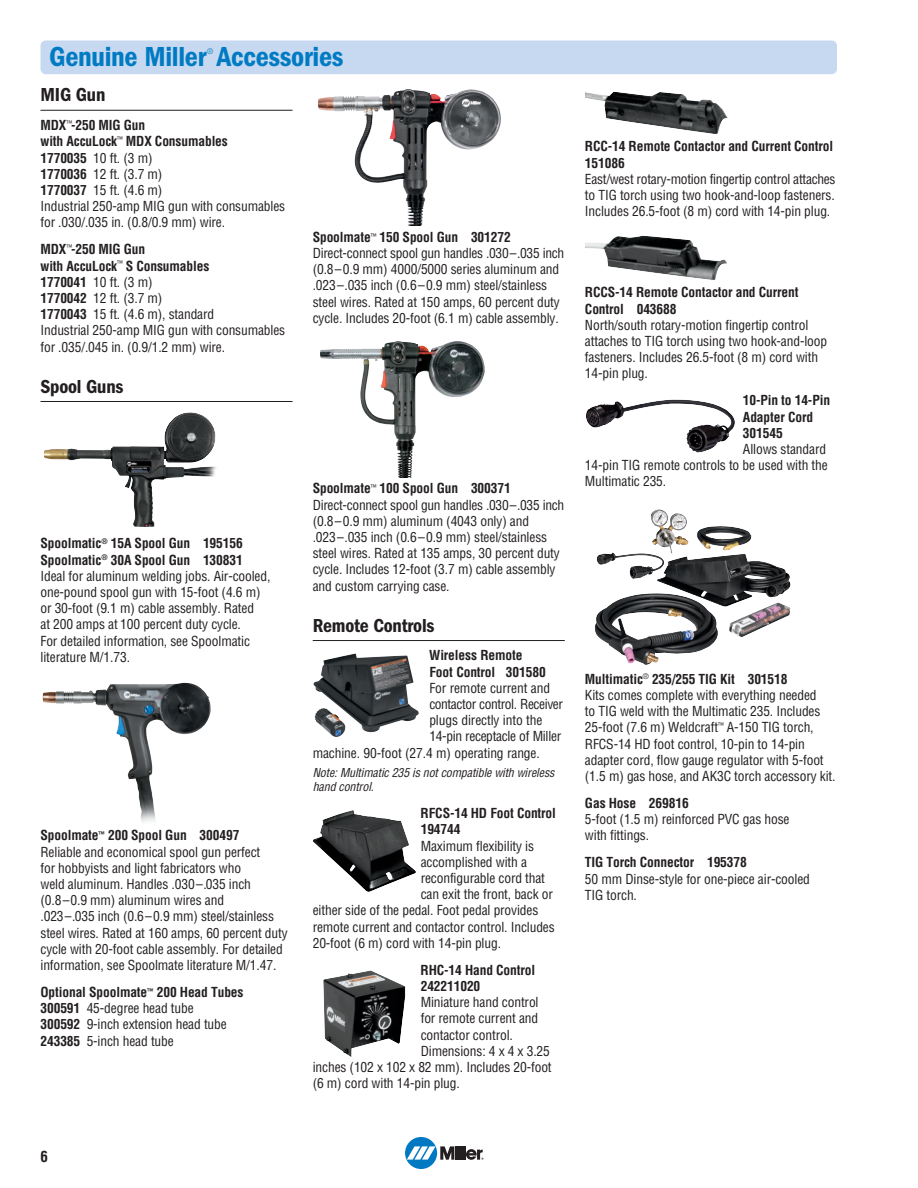
<style>
.page{position:relative;width:918px;height:1188px;background:#fff}
.page>*{position:absolute;margin:0;border:0;box-sizing:border-box;transform-origin:0 0}
.t1{font:28.5px "ITC Franklin Gothic Std Dm Cd";letter-spacing:-.01em;color:#007bc3}
.t2{font:19.5px "ITC Franklin Gothic Std Dm Cd";letter-spacing:-.01em;color:#231f20}
.t3{font:700 condensed 15px "Helvetica";color:#231f20}
.t4{font:condensed 13.5px/16.2px "Helvetica";letter-spacing:-.01em;color:#231f20}
.t5{font:700 condensed 13.5px "Helvetica";letter-spacing:-.01em;color:#231f20}
.t6{font:condensed 13.5px "Helvetica";letter-spacing:-.03em;color:#231f20}
.t7{font:italic condensed 12px/14.4px "Helvetica";color:#231f20}
.t8{font:condensed 7.5px "Helvetica";color:#007bc3}
.s1{font-weight:700}
</style>
<div class="page">
<div style="left:405px;top:1137px;width:32px;height:32px;background:#0079c2;border-radius:50%"></div>
<hr style="left:459px;top:1146px;width:3px;height:14px;background:#231f20">
<hr style="left:463px;top:1146px;width:3px;height:14px;background:#231f20">
<svg style="left:407px;top:1146px;width:51px;height:14px"></svg>
<svg style="left:466px;top:1149px;width:18px;height:11px"></svg>
<div style="left:40px;top:40px;width:797px;height:34px;background:#c6d9f0;border-radius:5px"></div>
<hr style="left:40px;top:110px;width:253px;height:1px;background:#231f20">
<hr style="left:40px;top:401px;width:253px;height:1px;background:#231f20">
<hr style="left:313px;top:640px;width:252px;height:1px;background:#231f20">
<img style="left:43px;top:683px;width:168px;height:140px">
<img style="left:44px;top:412px;width:173px;height:115px">
<img style="left:321px;top:341px;width:164px;height:137px">
<svg style="left:318px;top:89px;width:183px;height:137px"></svg>
<img style="left:355px;top:149px;width:59px;height:77px">
<img style="left:314px;top:653px;width:105px;height:84px">
<img style="left:313px;top:810px;width:103px;height:82px">
<img style="left:323px;top:970px;width:82px;height:87px">
<img style="left:585px;top:92px;width:143px;height:42px">
<img style="left:585px;top:235px;width:142px;height:45px">
<img style="left:586px;top:399px;width:149px;height:54px">
<img style="left:594px;top:553px;width:197px;height:112px">
<p class="t1" style="left:49px;top:47px;width:296px">Genuine Miller Accessories</p>
<p class="t8" style="left:207px;top:48px;width:7px">®</p>
<p class="t2" style="left:40px;top:88px;width:66px">MIG Gun</p>
<p class="t4" style="left:40px;top:118px;width:246px"><span class="s1">MDX</span><sup>™</sup><span class="s1">-250 MIG Gun<br>with AccuLock</span><sup>™</sup> <span class="s1">MDX Consumables<br>1770035</span> 10 ft. (3 m)<br><span class="s1">1770036</span> 12 ft. (3.7 m)<br><span class="s1">1770037</span> 15 ft. (4.6 m)<br>Industrial 250-amp MIG gun with consumables for .030/.035 in. (0.8/0.9 mm) wire.</p>
<p class="t4" style="left:40px;top:243px;width:246px"><span class="s1">MDX</span><sup>™</sup><span class="s1">-250 MIG Gun<br>with AccuLock</span><sup>™</sup> <span class="s1">S Consumables<br>1770041</span> 10 ft. (3 m)<br><span class="s1">1770042</span> 12 ft. (3.7 m)<br><span class="s1">1770043</span> 15 ft. (4.6 m), standard<br>Industrial 250-amp MIG gun with consumables for .035/.045 in. (0.9/1.2 mm) wire.</p>
<p class="t2" style="left:40px;top:380px;width:84px">Spool Guns</p>
<p class="t4" style="left:313px;top:230px;width:253px"><span class="s1">Spoolmate</span><sup>™</sup> <span class="s1">150 Spool Gun 301272<br></span>Direct-connect spool gun handles .030–.035 inch (0.8–0.9 mm) 4000/5000 series aluminum and .023–.035 inch (0.6–0.9 mm) steel/stainless steel wires. Rated at 150 amps, 60 percent duty cycle. Includes 20-foot (6.1 m) cable assembly.</p>
<p class="t4" style="left:40px;top:537px;width:232px"><span class="s1">Spoolmatic</span><sup>®</sup> <span class="s1">15A Spool Gun 195156<br>Spoolmatic</span><sup>®</sup> <span class="s1">30A Spool Gun 130831<br></span>Ideal for aluminum welding jobs. Air-cooled, one-pound spool gun with 15-foot (4.6 m) or 30-foot (9.1 m) cable assembly. Rated<br>at 200 amps at 100 percent duty cycle.<br>For detailed information, see Spoolmatic literature M/1.73.</p>
<p class="t4" style="left:40px;top:828px;width:249px"><span class="s1">Spoolmate</span><sup>™</sup> <span class="s1">200 Spool Gun 300497<br></span>Reliable and economical spool gun perfect<br>for hobbyists and light fabricators who<br>weld aluminum. Handles .030–.035 inch (0.8–0.9 mm) aluminum wires and<br>.023–.035 inch (0.6–0.9 mm) steel/stainless steel wires. Rated at 160 amps, 60 percent duty cycle with 20-foot cable assembly. For detailed information, see Spoolmate literature M/1.47.</p>
<p class="t4" style="left:40px;top:985px;width:205px"><span class="s1">Optional Spoolmate</span><sup>™</sup> <span class="s1">200 Head Tubes<br>300591</span> 45-degree head tube<br><span class="s1">300592</span> 9-inch extension head tube<br><span class="s1">243385</span> 5-inch head tube</p>
<p class="t4" style="left:313px;top:482px;width:253px"><span class="s1">Spoolmate</span><sup>™</sup> <span class="s1">100 Spool Gun 300371<br></span>Direct-connect spool gun handles .030–.035 inch (0.8–0.9 mm) aluminum (4043 only) and .023–.035 inch (0.6–0.9 mm) steel/stainless steel wires. Rated at 135 amps, 30 percent duty cycle. Includes 12-foot (3.7 m) cable assembly and custom carrying case.</p>
<p class="t2" style="left:313px;top:619px;width:123px">Remote Controls</p>
<p class="t5" style="left:429px;top:650px;width:95px">Wireless Remote</p>
<p class="t5" style="left:429px;top:667px;width:118px">Foot Control 301580</p>
<p class="t4" style="left:429px;top:681px;width:122px">For remote current and</p>
<p class="t6" style="left:429px;top:699px;width:135px">contactor control. Receiver</p>
<p class="t4" style="left:429px;top:713px;width:115px">plugs directly into the</p>
<p class="t4" style="left:429px;top:730px;width:133px">14-pin receptacle of Miller</p>
<p class="t4" style="left:313px;top:746px;width:229px">machine. 90-foot (27.4 m) operating range.</p>
<p class="t7" style="left:313px;top:766px;width:246px">Note:Multimatic 235 is notcompatible with wireless hand control.</p>
<p class="t5" style="left:421px;top:808px;width:137px">RFCS-14 HD Foot Control</p>
<p class="t5" style="left:421px;top:824px;width:41px">194744</p>
<p class="t4" style="left:421px;top:839px;width:115px">Maximum flexibility is</p>
<p class="t4" style="left:421px;top:855px;width:108px">accom plished with a</p>
<p class="t4" style="left:421px;top:871px;width:126px">reconfigurable cord that</p>
<p class="t4" style="left:421px;top:887px;width:134px">can exit the front, back or</p>
<p class="t4" style="left:313px;top:903px;width:227px">either side of the pedal. Foot pedal provides</p>
<p class="t4" style="left:313px;top:920px;width:244px">remote current and contactor control. Includes</p>
<p class="t4" style="left:313px;top:936px;width:190px">20-foot (6 m) cord with 14-pin plug.</p>
<p class="t5" style="left:421px;top:965px;width:116px">RHC-14 Hand Control</p>
<p class="t5" style="left:421px;top:981px;width:61px">242211020</p>
<p class="t4" style="left:421px;top:995px;width:119px">Miniature hand control</p>
<p class="t4" style="left:421px;top:1011px;width:119px">for remote current and</p>
<p class="t4" style="left:421px;top:1028px;width:94px">contactor control.</p>
<p class="t4" style="left:421px;top:1044px;width:131px">Dimensions: 4 x 4 x 3.25</p>
<p class="t4" style="left:313px;top:1060px;width:241px">inches (102 x 102 x 82 mm). Includes 20-foot</p>
<p class="t4" style="left:313px;top:1076px;width:149px">(6 m) cord with 14-pin plug.</p>
<p class="t4" style="left:585px;top:140px;width:252px"><span class="s1">RCC-14 Remote Contactor and Current Control 151086<br></span>East/west rotary-motion fingertip control attaches to TIG torch using two hook-and-loop fasteners.<br>Includes 26.5-foot (8 m) cord with 14-pin plug.</p>
<p class="t4" style="left:585px;top:286px;width:244px"><span class="s1">RCCS-14 Remote Contactor and Current Control 043688<br></span>North/south rotary-motion fingertip control attaches to TIG torch using two hook-and-loop fasteners. Includes 26.5-foot (8 m) cord with 14-pin plug.</p>
<p class="t5" style="left:743px;top:395px;width:89px">10-Pin to 14-Pin</p>
<p class="t5" style="left:743px;top:412px;width:72px">Adapter Cord</p>
<p class="t5" style="left:743px;top:428px;width:41px">301545</p>
<p class="t4" style="left:743px;top:442px;width:85px">Allows standard</p>
<p class="t4" style="left:585px;top:458px;width:244px">14-pin TIG remote controls to be used with the</p>
<p class="t4" style="left:585px;top:475px;width:83px">Multimatic 235.</p>
<p class="t4" style="left:585px;top:672px;width:252px"><span class="s1">Multimatic</span><sup>®</sup> <span class="s1">235/255 TIG Kit 301518<br></span>Kits comes complete with everything needed<br>to TIG weld with the Multimatic 235. Includes 25-foot (7.6 m) Weldcraft<sup>™</sup> A-150 TIG torch, RFCS-14 HD foot control, 10-pin to 14-pin adapter cord, flow gauge regulator with 5-foot (1.5 m) gas hose, and AK3C torch accessory kit.</p>
<p class="t4" style="left:585px;top:796px;width:206px"><span class="s1">Gas Hose 269816<br></span>5-foot (1.5 m) reinforced PVC gas hose with fittings.</p>
<p class="t4" style="left:585px;top:855px;width:226px"><span class="s1">TIG Torch Connector 195378<br></span>50 mm Dinse-style for one-piece air-cooled<br>TIG torch.</p>
<p class="t3" style="left:41px;top:1151px;width:9px">6</p>
</div>
